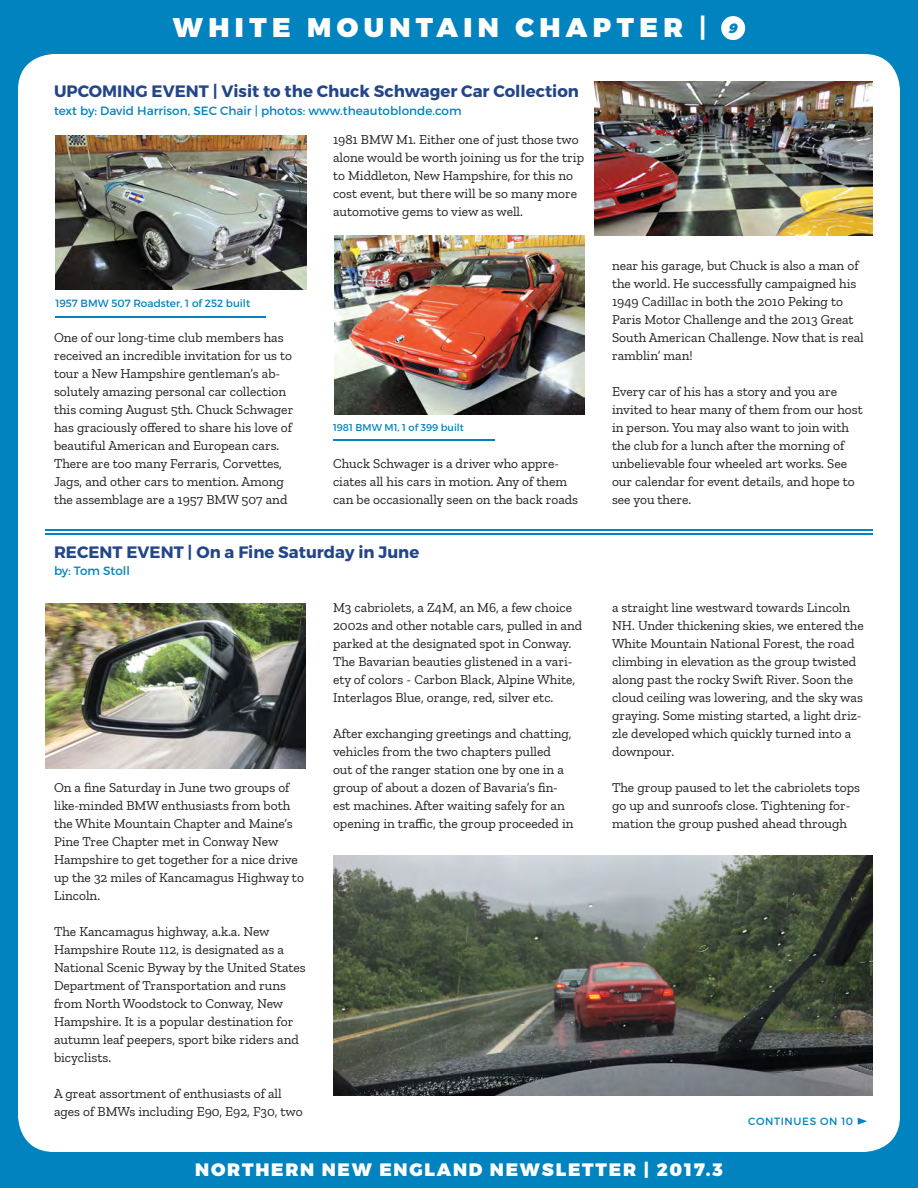
<style>
.page{position:relative;width:918px;height:1188px;background:#0083bf}
.page>*{position:absolute;margin:0;border:0;box-sizing:border-box;transform-origin:0 0}
.t1{font:900 27px "Montserrat";letter-spacing:.2em;color:#fff}
.t2{font:900 18px "Montserrat";letter-spacing:.1em;color:#fff}
.t3{font:700 16.5px "Montserrat";color:#224689}
.t4{font:13.5px/18px "Zilla Slab";color:#231f20}
.t5{font:12px "Montserrat";color:#0083bf}
.t6{font:10.5px "Montserrat";color:#0083bf}
.t7{font:10.5px "Montserrat";letter-spacing:.06em;color:#0083bf}
.t8{font:9.9px "Montserrat";color:#0083bf}
.s1{font-style:italic;font-size:13.5px;color:#0083bf}
.s2{font-family:"Zilla Slab";font-weight:700;font-size:12px}
</style>
<div class="page">
<div style="left:18px;top:54px;width:882px;height:1098px;background:#fff;border-radius:36px"></div>
<div style="left:721px;top:16px;width:24px;height:24px;background:#fff;border-radius:50%"></div>
<hr style="left:45px;top:529px;width:828px;height:2px;background:#0083bf">
<hr style="left:45px;top:533px;width:828px;height:2px;background:#0083bf">
<img style="left:45px;top:603px;width:261px;height:166px">
<img style="left:333px;top:856px;width:540px;height:239px">
<img style="left:334px;top:236px;width:251px;height:178px">
<hr style="left:333px;top:439px;width:161px;height:1px;background:#0083bf">
<hr style="left:333px;top:440px;width:161px;height:1px;background:#0083bf">
<img style="left:55px;top:136px;width:251px;height:154px">
<hr style="left:55px;top:316px;width:211px;height:1px;background:#0083bf">
<hr style="left:55px;top:317px;width:211px;height:1px;background:#0083bf">
<img style="left:595px;top:81px;width:278px;height:155px">
<h1 class="t1" style="left:173px;top:11px;width:570px">WHITE MOUNTAIN CHAPTER | <span class="s1">9</span></h1>
<p class="t3" style="left:54px;top:81px;width:526px">UPCOMING EVENT | Visit to the Chuck Schwager Car Collection</p>
<p class="t5" style="left:54px;top:103px;width:409px">text by: David Harrison, SEC Chair | photos: www.theautoblonde.com</p>
<p class="t6" style="left:55px;top:297px;width:196px">1957 BMW 507 Roadster, 1 of 252 built</p>
<p class="t4" style="left:54px;top:329px;width:241px">One of our long-time club members has received an incredible invitation for us to tour a New Hampshire gentleman’s ab&shy;solutely amazing personal car collection this coming August 5th. Chuck Schwager has graciously offered to share his love of beautiful American and European cars.<br>There are too many Ferraris, Corvettes, Jags, and other cars to mention. Among the assemblage are a 1957 BMW 507 and</p>
<p class="t4" style="left:333px;top:131px;width:253px">1981 BMW M1. Either one of just those two alone would be worth joining us for the trip to Middleton, New Hampshire, for this no cost event, but there will be so many more automotive gems to view as well.</p>
<p class="t8" style="left:333px;top:421px;width:132px">1981 BMW M1, 1 of 399 built</p>
<p class="t4" style="left:333px;top:455px;width:247px">Chuck Schwager is a driver who appre&shy;ciates all his cars in motion. Any of them can be occasionally seen on the back roads</p>
<p class="t3" style="left:54px;top:542px;width:367px">RECENT EVENT | On a Fine Saturday in June</p>
<p class="t5" style="left:54px;top:564px;width:78px">by: Tom Stoll</p>
<p class="t4" style="left:54px;top:779px;width:251px">On a fine Saturday in June two groups of like-minded BMW enthusiasts from both the White Mountain Chapter and Maine’s Pine Tree Chapter met in Conway New Hampshire to get together for a nice drive up the 32 miles of Kancamagus Highway to Lincoln.</p>
<p class="t4" style="left:54px;top:923px;width:253px">The Kancamagus highway, a.k.a. New Hampshire Route 112, is designated as a National Scenic Byway by the United States Department of Transportation and runs from North Woodstock to Conway, New Hampshire. It is a popular destination for autumn leaf peepers, sport bike riders and bicyclists.</p>
<p class="t4" style="left:54px;top:1085px;width:250px">A great assortment of enthusiasts of all ages of BMWs including E90, E92, F30, two</p>
<p class="t4" style="left:333px;top:599px;width:251px">M3 cabriolets, a Z4M, an M6, a few choice 2002s and other notable cars, pulled in and parked at the designated spot in Conway.<br>The Bavarian beauties glistened in a vari&shy;ety of colors - Carbon Black, Alpine White, Interlagos Blue, orange, red, silver etc.</p>
<p class="t4" style="left:333px;top:725px;width:242px">After exchanging greetings and chatting, vehicles from the two chapters pulled out of the ranger station one by one in a group of about a dozen of Bavaria’s fin&shy;est machines. After waiting safely for an opening in traffic, the group proceeded in</p>
<p class="t4" style="left:612px;top:257px;width:253px">near his garage, but Chuck is also a man of the world. He successfully campaigned his 1949 Cadillac in both the 2010 Peking to Paris Motor Challenge and the 2013 Great South American Challenge. Now that is real ramblin’ man!</p>
<p class="t4" style="left:612px;top:383px;width:252px">Every car of his has a story and you are invited to hear many of them from our host in person. You may also want to join with the club for a lunch after the morning of unbelievable four wheeled art works. See our calendar for event details, and hope to see you there.</p>
<p class="t4" style="left:612px;top:599px;width:253px">a straight line westward towards Lincoln NH. Under thickening skies, we entered the White Mountain National Forest, the road climbing in elevation as the group twisted along past the rocky Swift River. Soon the cloud ceiling was lowering, and the sky was graying. Some misting started, a light driz&shy;zle developed which quickly turned into a downpour.</p>
<p class="t4" style="left:612px;top:778px;width:250px">The group paused to let the cabriolets tops go up and sunroofs close. Tightening for&shy;mation the group pushed ahead through</p>
<p class="t7" style="left:748px;top:1115px;width:121px">CONTINUES ON 10 <span class="s2">►</span></p>
<h2 class="t2" style="left:195px;top:1158px;width:529px">NORTHERN NEW ENGLAND NEWSLETTER | 2017.3</h2>
</div>
